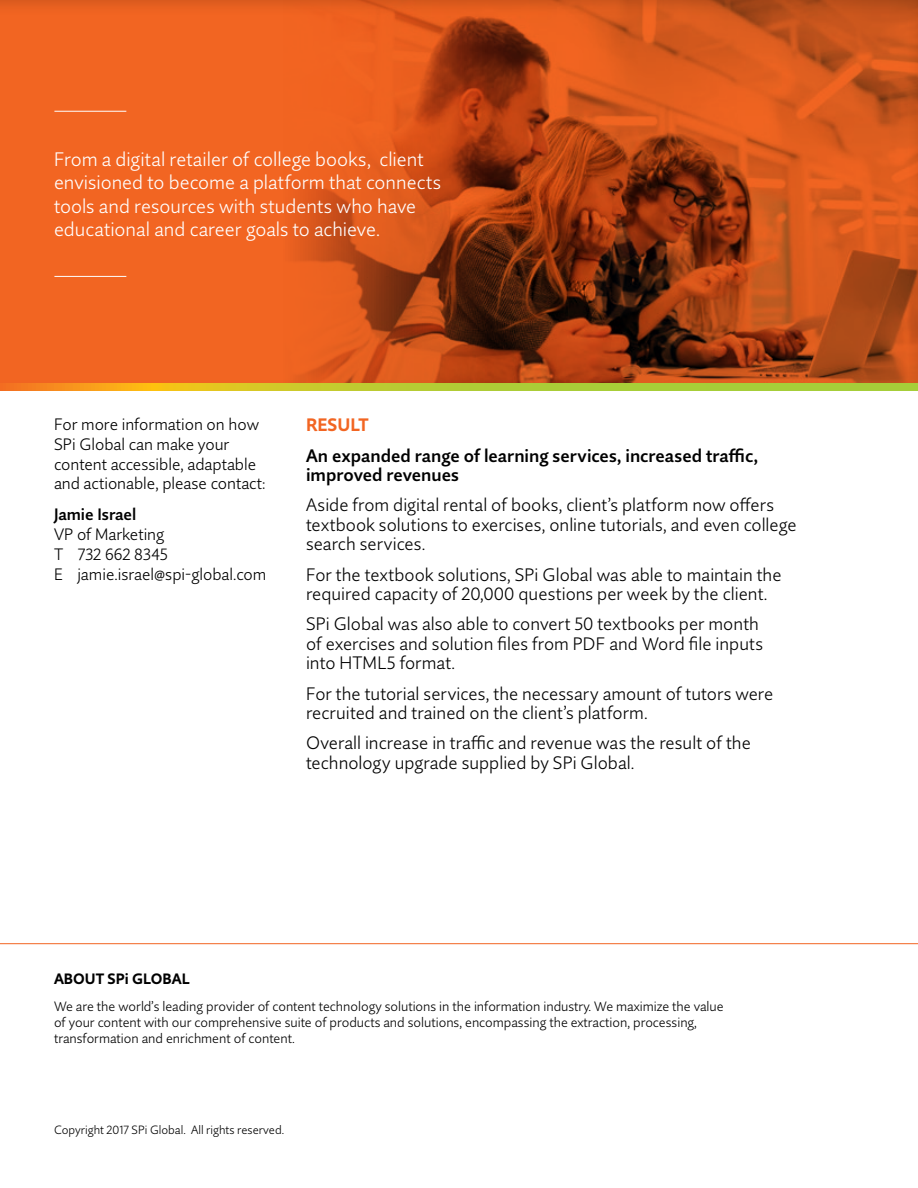
<style>
.page{position:relative;width:918px;height:1188px;background:#fff}
.page>*{position:absolute;margin:0;border:0;box-sizing:border-box;transform-origin:0 0}
.t1{font:300 19.5px/23.4px "Quire Sans Pro";color:#fff}
.t2{font:300 18px/19.5px "Quire Sans Pro";color:#000}
.t3{font:600 18px/19.5px "Quire Sans Pro";color:#000}
.t4{font:700 18px "Quire Sans Pro";color:#f26522}
.t5{font:300 16.5px/19.8px "Quire Sans Pro";color:#000}
.t6{font:600 16.5px "Quire Sans Pro";color:#000}
.t7{font:700 15px "Quire Sans Pro";color:#000}
.t8{font:300 13.5px/16.2px "Quire Sans Pro";color:#000}
.t9{font:300 12px "Quire Sans Pro";color:#000}
</style>
<div class="page">
<div style="left:0;top:0;width:918px;height:385px;background:#f26522"></div>
<img style="left:280px;top:0;width:638px;height:383px">
<hr style="left:54px;top:111px;width:72px;height:1px;background:#fff">
<hr style="left:54px;top:276px;width:72px;height:1px;background:#fff">
<hr style="left:0;top:943px;width:918px;height:1px;background:#f26522">
<svg style="left:0;top:383px;width:918px;height:8px;background:#c2c22e"></svg>
<p class="t1" style="left:54px;top:147px;width:389px">From a digital retailer of college books, client envisioned to become a platform that connects tools and resources with students who have educational and career goals to achieve.</p>
<p class="t5" style="left:54px;top:414px;width:213px">For more information on how<br>SPi Global can make your content accessible, adaptable and actionable, please contact:</p>
<p class="t6" style="left:54px;top:504px;width:84px">Jamie Israel</p>
<p class="t5" style="left:54px;top:524px;width:214px">VP of Marketing<br>T 732 662 8345<br>E jamie.israel@spi-global.com</p>
<p class="t4" style="left:306px;top:413px;width:64px">RESULT</p>
<p class="t3" style="left:306px;top:445px;width:454px">An expanded range of learning services, increased traffic, improved revenues</p>
<p class="t2" style="left:306px;top:495px;width:492px">Aside from digital rental of books, client’s platform now offers textbook solutions to exercises, online tutorials, and even college search services.</p>
<p class="t2" style="left:306px;top:564px;width:477px">For the textbook solutions, SPi Global was able to maintain the required capacity of 20,000 questions per week by the client.</p>
<p class="t2" style="left:306px;top:614px;width:459px">SPi Global was also able to convert 50 textbooks per month of exercises and solution files from PDF and Word file inputs into HTML5 format.</p>
<p class="t2" style="left:306px;top:683px;width:469px">For the tutorial services, the necessary amount of tutors were recruited and trained on the client’s platform.</p>
<p class="t2" style="left:306px;top:733px;width:446px">Overall increase in traffic and revenue was the result of the technology upgrade supplied by SPi Global.</p>
<p class="t7" style="left:54px;top:969px;width:137px">ABOUT SPi GLOBAL</p>
<p class="t8" style="left:54px;top:998px;width:671px">We are the world’s leading provider of content technology solutions in the information industry. We maximize the value of your content with our comprehensive suite of products and solutions, encompassing the extraction, processing, transformation and enrichment of content.</p>
<p class="t9" style="left:54px;top:1122px;width:232px">Copyright 2017 SPi Global. All rights reserved.</p>
</div>
